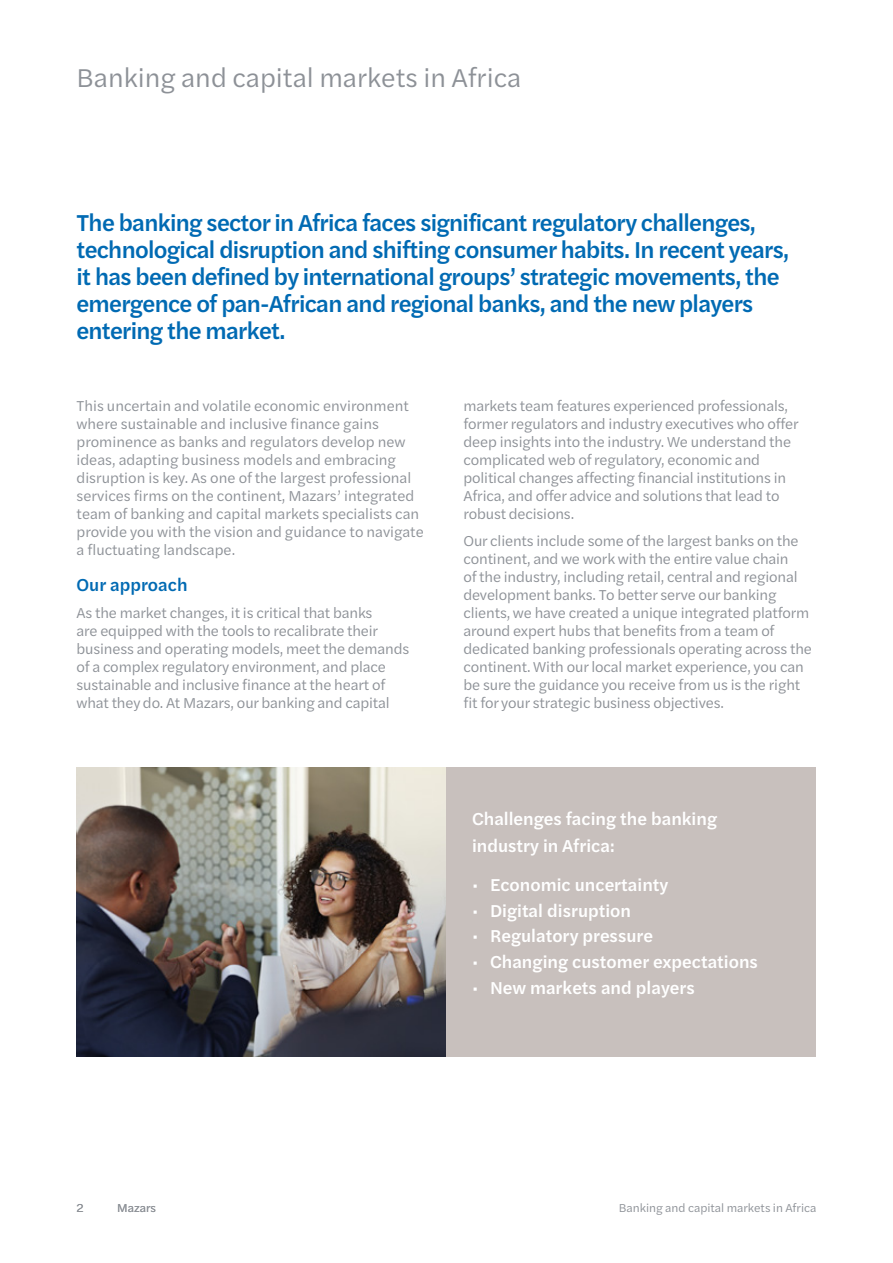
<style>
.page{position:relative;width:893px;height:1263px;background:#fff}
.page>*{position:absolute;margin:0;border:0;box-sizing:border-box;transform-origin:0 0}
.t1{font:27px "Halyard Text";color:#8d9197}
.t2{font:500 24px/27px "Halyard Text";letter-spacing:-.03em;color:#006ab3}
.t3{font:500 18px/27px "Halyard Text";color:#fff}
.t4{font:500 18px "Halyard Text";color:#006ab3}
.t5{font:15px/18px "Halyard Text";letter-spacing:-.01em;color:#8d9197}
.t6{font:12px "Halyard Text";color:#8d9197}
.s1{font-weight:400}
</style>
<div class="page">
<img style="left:77px;top:767px;width:369px;height:290px">
<div style="left:446px;top:767px;width:370px;height:290px;background:#c8c0bd"></div>
<h1 class="t1" style="left:77px;top:58px;width:446px">Banking and capital markets in Africa</h1>
<p class="t2" style="left:77px;top:208px;width:714px">The banking sector in Africa faces significant regulatory challenges, technological disruption and shifting consumer habits. In recent years, it has been defined by international groups’ strategic movements, the emergence of pan-African and regional banks, and the new players entering the market.</p>
<p class="t5" style="left:77px;top:396px;width:349px">This uncertain and volatile economic environment where sustainable and inclusive finance gains prominence as banks and regulators develop new ideas, adapting business models and embracing disruption is key. As one of the largest professional services firms on the continent, Mazars’ integrated team of banking and capital markets specialists can provide you with the vision and guidance to navigate a fluctuating landscape.</p>
<p class="t4" style="left:77px;top:572px;width:113px">Our approach</p>
<p class="t5" style="left:77px;top:603px;width:334px">As the market changes, it is critical that banks<br>are equipped with the tools to recalibrate their business and operating models, meet the demands of a complex regulatory environment, and place sustainable and inclusive finance at the heart of what they do. At Mazars, our banking and capital</p>
<p class="t5" style="left:463px;top:396px;width:337px">markets team features experienced professionals, former regulators and industry executives who offer deep insights into the industry. We understand the complicated web of regulatory, economic and political changes affecting financial institutions in Africa, and offer advice and solutions that lead to robust decisions.</p>
<p class="t5" style="left:463px;top:531px;width:350px">Our clients include some of the largest banks on the continent, and we work with the entire value chain<br>of the industry, including retail, central and regional development banks. To better serve our banking clients, we have created a unique integrated platform around expert hubs that benefits from a team of dedicated banking professionals operating across the continent. With our local market experience, you can be sure the guidance you receive from us is the right fit for your strategic business objectives.</p>
<p class="t3" style="left:472px;top:804px;width:247px">Challenges facing the banking industry in Africa:</p>
<p class="t3" style="left:472px;top:870px;width:198px"><span class="s1">•</span> Economic uncertainty</p>
<p class="t3" style="left:472px;top:896px;width:161px"><span class="s1">•</span> Digital disruption</p>
<p class="t3" style="left:472px;top:922px;width:183px"><span class="s1">•</span> Regulatory pressure</p>
<p class="t3" style="left:472px;top:948px;width:287px"><span class="s1">•</span> Changing customer expectations</p>
<p class="t3" style="left:472px;top:973px;width:224px"><span class="s1">•</span> New markets and players</p>
<p class="t6" style="left:77px;top:1199px;width:9px">2</p>
<p class="t6" style="left:117px;top:1199px;width:40px">Mazars</p>
<p class="t6" style="left:619px;top:1199px;width:199px">Banking and capital markets in Africa</p>
</div>
